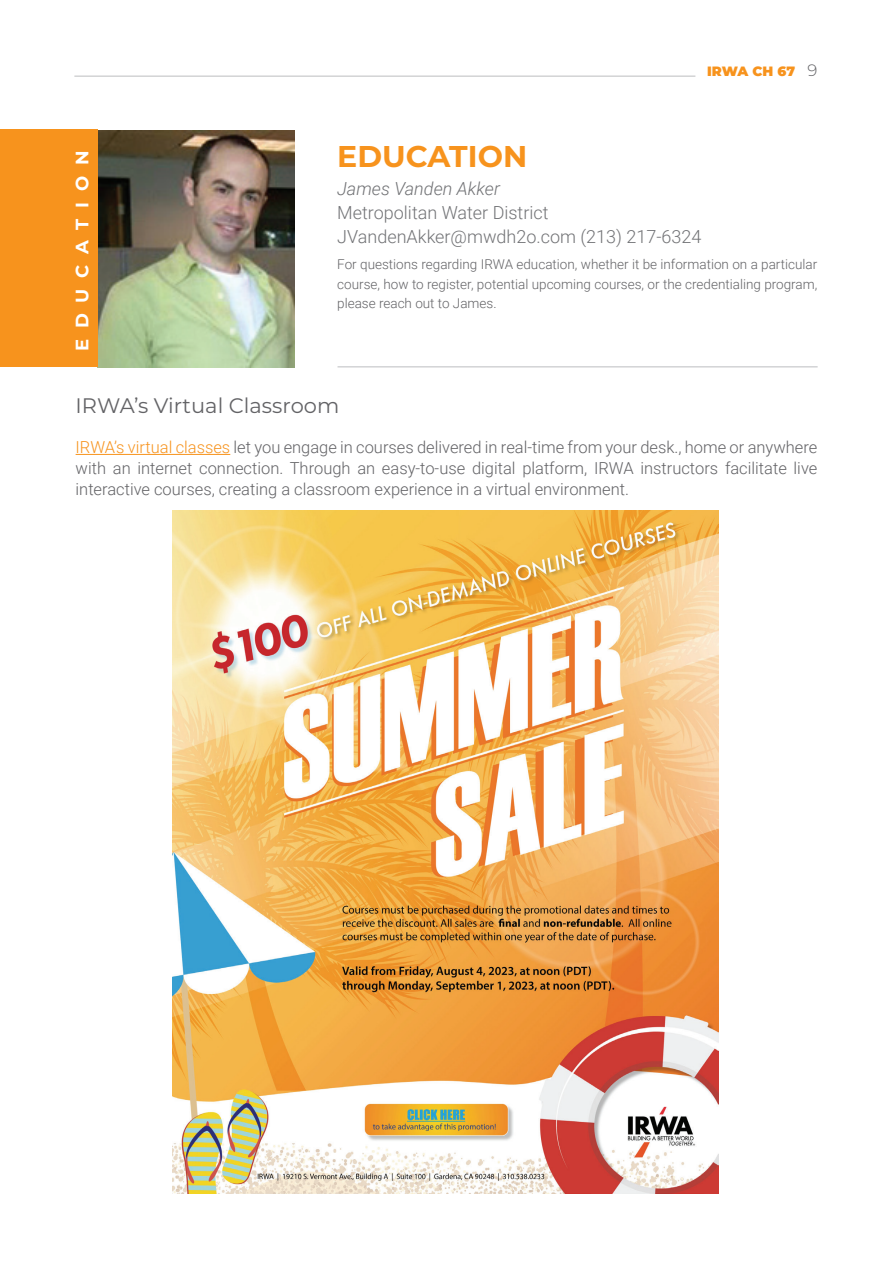
<style>
.page{position:relative;width:893px;height:1263px;background:#fff}
.page>*{position:absolute;margin:0;border:0;box-sizing:border-box;transform-origin:0 0}
.t1{font:700 30px "Montserrat";color:#f7931d}
.t2{font:21px "Montserrat";color:#636366}
.t3{font:300 18px/24px "Roboto";color:#727376}
.t4{font:italic 300 18px "Roboto";color:#727376}
.t5{font:700 18px "Montserrat";letter-spacing:.6em;color:#fff}
.t6{font:300 16.5px/21px "Roboto";color:#636366;text-align:justify}
.t7{font:300 13.5px/19.5px "Roboto";color:#636366;text-align:justify}
.t8{font:900 13.5px "Montserrat";color:#f7931d}
.s1{font-weight:300;font-size:16.5px;color:#636366}
.s2{color:#f7931d}
</style>
<div class="page">
<img style="left:98px;top:130px;width:196px;height:237px">
<div style="left:0;top:130px;width:98px;height:237px;background:#f7931d"></div>
<hr style="left:337px;top:366px;width:481px;height:1px;background:#bcbdc0">
<hr style="left:76px;top:454px;width:154px;height:1px;background:#f7931d">
<img style="left:172px;top:510px;width:547px;height:683px">
<hr style="left:74px;top:76px;width:621px;height:1px;background:#bcbdc0">
<p class="t8" style="left:707px;top:61px;width:112px">IRWA CH 67 <span class="s1">9</span></p>
<p class="t5" style="left:69px;top:351px;width:202px;rotate:-90deg">EDUCATION</p>
<h1 class="t1" style="left:337px;top:135px;width:191px">EDUCATION</h1>
<p class="t4" style="left:337px;top:176px;width:164px">James Vanden Akker</p>
<p class="t3" style="left:337px;top:200px;width:366px">Metropolitan Water District<br>JVandenAkker@mwdh2o.com (213) 217-6324</p>
<p class="t7" style="left:337px;top:254px;width:482px">For questions regarding IRWA education, whether it be information on a particular course, how to register, potential upcoming courses, or the credentialing program, please reach out to James.</p>
<p class="t2" style="left:76px;top:391px;width:265px">IRWA’s Virtual Classroom</p>
<p class="t6" style="left:76px;top:436px;width:743px"><span class="s2">IRWA’s virtual classes</span> let you engage in courses delivered in real-time from your desk., home or anywhere with an internet connection. Through an easy-to-use digital platform, IRWA instructors facilitate live interactive courses, creating a classroom experience in a virtual environment.</p>
</div>
